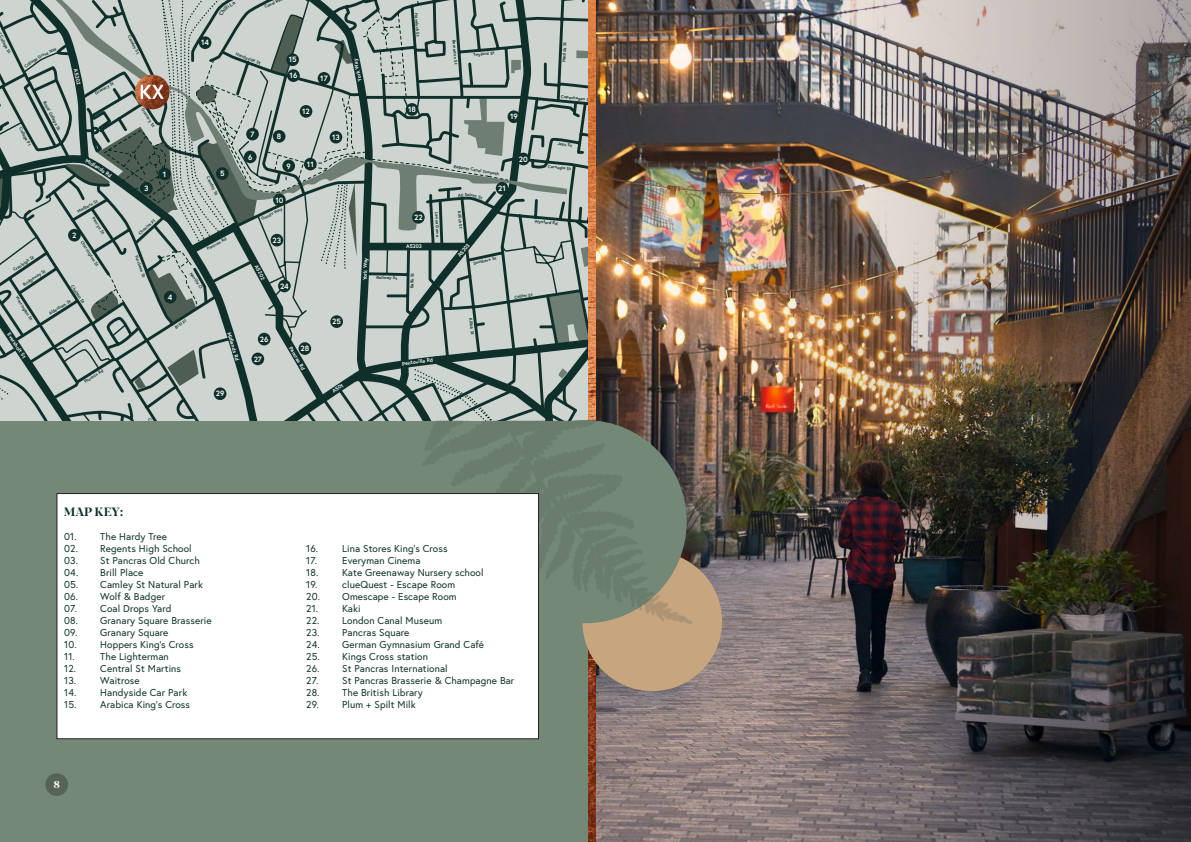
<style>
.page{position:relative;width:1191px;height:842px;background:#fff}
.page>*{position:absolute;margin:0;border:0;box-sizing:border-box;transform-origin:0 0}
.t1{font:700 12px "Blacker Pro Dis";letter-spacing:.01em;color:#0f312b}
.t2{font:10px "Europa";letter-spacing:.01em;color:#0f312b}
.t3{font:700 10px "Blacker Pro Dis";color:#fff}
.t4{font:700 7.7px/16px "Europa";color:#fff}
.t5{font:700 5.3px "Europa";letter-spacing:-.005em;color:#fff}
.t6{font:700 4.3px "Europa";color:#0f2f2b}
</style>
<div class="page">
<img style="left:595px;top:0;width:172px;height:842px">
<div style="left:0;top:0;width:595px;height:842px;background:#738876"></div>
<div style="left:45px;top:773px;width:23px;height:23px;background:#576354;border-radius:50%"></div>
<img style="left:767px;top:0;width:424px;height:842px">
<img style="left:589px;top:706px;width:6px;height:136px">
<img style="left:230px;top:420px;width:508px;height:286px">
<div style="left:57px;top:493px;width:482px;height:246px;background:#fff"></div>
<div style="left:57px;top:493px;width:482px;height:246px;border:1px solid #231f20"></div>
<svg style="left:0;top:0;width:595px;height:420px;background:#a1aba5"></svg>
<p class="t6" style="left:264px;top:4px;width:19px;rotate:-25deg">Canal Re</p>
<p class="t6" style="left:3px;top:34px;width:22px;rotate:62deg">College St</p>
<p class="t6" style="left:23px;top:64px;width:16px;rotate:-35deg">College</p>
<p class="t6" style="left:94px;top:91px;width:23px;rotate:-32deg">Granary St</p>
<p class="t6" style="left:132px;top:34px;width:22px;rotate:63deg">Camley St</p>
<p class="t4" style="left:201px;top:34px;width:9px">14</p>
<p class="t6" style="left:237px;top:51px;width:28px;rotate:20deg">Handyside St</p>
<p class="t4" style="left:289px;top:51px;width:10px">15<br>16</p>
<p class="t4" style="left:320px;top:70px;width:9px">17</p>
<p class="t5" style="left:356px;top:82px;width:24px;rotate:-102deg">York Way</p>
<p class="t6" style="left:419px;top:13px;width:25px;rotate:86deg">Havelock St</p>
<p class="t6" style="left:23px;top:126px;width:21px;rotate:62deg">College Pl</p>
<p class="t6" style="left:47px;top:100px;width:34px;rotate:62deg">Royal College St</p>
<p class="t6" style="left:145px;top:107px;width:23px;rotate:57deg">Granary St</p>
<p class="t4" style="left:302px;top:103px;width:9px">12</p>
<p class="t4" style="left:250px;top:126px;width:6px">7</p>
<p class="t4" style="left:277px;top:128px;width:6px">8</p>
<p class="t4" style="left:248px;top:149px;width:6px">6</p>
<p class="t4" style="left:286px;top:158px;width:6px">9</p>
<p class="t4" style="left:307px;top:156px;width:8px">11</p>
<p class="t4" style="left:332px;top:129px;width:9px">13</p>
<p class="t4" style="left:408px;top:101px;width:9px">18</p>
<p class="t6" style="left:76px;top:209px;width:24px;rotate:-30deg">Medburn St</p>
<p class="t6" style="left:96px;top:216px;width:21px;rotate:56deg">Penryn St</p>
<p class="t6" style="left:84px;top:239px;width:31px;rotate:57deg">Charrington St</p>
<p class="t4" style="left:72px;top:227px;width:6px">2</p>
<p class="t6" style="left:12px;top:268px;width:26px;rotate:-34deg">Cranleigh St</p>
<p class="t6" style="left:22px;top:282px;width:28px;rotate:-33deg">Bridgeway St</p>
<p class="t6" style="left:19px;top:295px;width:29px;rotate:57deg">Werrington St</p>
<p class="t6" style="left:75px;top:284px;width:22px;rotate:57deg">Chalton St</p>
<p class="t6" style="left:48px;top:311px;width:27px;rotate:-31deg">Aldenham St</p>
<p class="t4" style="left:144px;top:180px;width:6px">3</p>
<p class="t4" style="left:163px;top:166px;width:5px">1</p>
<p class="t4" style="left:220px;top:165px;width:6px">5</p>
<p class="t6" style="left:210px;top:175px;width:22px;rotate:63deg">Camley St</p>
<p class="t6" style="left:137px;top:231px;width:22px;rotate:-41deg">Chenies Pl</p>
<p class="t6" style="left:139px;top:254px;width:25px;rotate:70deg">Purchese St</p>
<p class="t6" style="left:206px;top:246px;width:23px;rotate:-28deg">Pancras Rd</p>
<p class="t4" style="left:168px;top:289px;width:6px">4</p>
<p class="t6" style="left:193px;top:271px;width:20px;rotate:54deg">Neville Cl</p>
<p class="t6" style="left:174px;top:325px;width:14px;rotate:-32deg">Brill Pl</p>
<p class="t4" style="left:275px;top:192px;width:10px">10</p>
<p class="t6" style="left:260px;top:216px;width:24px;rotate:-25deg">Goods Way</p>
<p class="t4" style="left:273px;top:232px;width:10px">23</p>
<p class="t5" style="left:259px;top:264px;width:17px;rotate:62deg">A5202</p>
<p class="t4" style="left:280px;top:278px;width:10px">24</p>
<p class="t4" style="left:332px;top:313px;width:10px">25</p>
<p class="t4" style="left:414px;top:209px;width:10px">22</p>
<p class="t5" style="left:361px;top:280px;width:24px;rotate:-88deg">York Way</p>
<p class="t6" style="left:376px;top:275px;width:22px;rotate:1deg">Railway St</p>
<p class="t5" style="left:406px;top:243px;width:17px">A5203</p>
<p class="t6" style="left:409px;top:288px;width:17px;rotate:-89deg">Balfe St</p>
<p class="t6" style="left:440px;top:212px;width:27px;rotate:88deg">Lavina Grove</p>
<p class="t5" style="left:12px;top:331px;width:31px;rotate:56deg">Eversholt St</p>
<p class="t6" style="left:83px;top:379px;width:23px;rotate:-31deg">Phoenix Rd</p>
<p class="t5" style="left:232px;top:331px;width:21px;rotate:73deg">Midland</p>
<p class="t4" style="left:216px;top:385px;width:10px">29</p>
<p class="t4" style="left:260px;top:331px;width:10px">26</p>
<p class="t4" style="left:254px;top:351px;width:10px">27</p>
<p class="t4" style="left:300px;top:340px;width:10px">28</p>
<p class="t5" style="left:294px;top:345px;width:28px;rotate:60deg">Pancras Rd</p>
<p class="t5" style="left:331px;top:389px;width:14px;rotate:-34deg">A501</p>
<p class="t5" style="left:401px;top:360px;width:15px;rotate:-8deg">Pento</p>
<p class="t5" style="left:415px;top:358px;width:19px;rotate:-7deg">ville Rd</p>
<p class="t6" style="left:457px;top:39px;width:27px;rotate:85deg">Bernerton St</p>
<p class="t6" style="left:473px;top:52px;width:23px;rotate:-6deg">Twyford St</p>
<p class="t4" style="left:510px;top:108px;width:9px">19</p>
<p class="t6" style="left:454px;top:163px;width:48px;rotate:10deg">Regents Canal Towpath</p>
<p class="t4" style="left:519px;top:151px;width:10px">20</p>
<p class="t4" style="left:498px;top:180px;width:9px">21</p>
<p class="t6" style="left:561px;top:62px;width:22px;rotate:-87deg">Matilda St</p>
<p class="t6" style="left:561px;top:93px;width:31px;rotate:6deg">Copenhagen St</p>
<p class="t6" style="left:558px;top:140px;width:16px;rotate:8deg">Jays St</p>
<p class="t6" style="left:548px;top:163px;width:25px;rotate:6deg">Carnegie St</p>
<p class="t6" style="left:462px;top:211px;width:19px;rotate:84deg">Killick St</p>
<p class="t5" style="left:456px;top:254px;width:17px;rotate:-51deg">A5203</p>
<p class="t6" style="left:473px;top:260px;width:25px;rotate:-12deg">Southern St</p>
<p class="t6" style="left:474px;top:317px;width:19px;rotate:84deg">Killick St</p>
<p class="t6" style="left:535px;top:218px;width:25px;rotate:5deg">Wynford Rd</p>
<p class="t6" style="left:514px;top:294px;width:20px;rotate:-8deg">Collier St</p>
<p class="t1" style="left:64px;top:503px;width:60px">MAP KEY:</p>
<p class="t2" style="left:64px;top:530px;width:104px">01. The Hardy Tree</p>
<p class="t2" style="left:64px;top:542px;width:129px">02. Regents High School</p>
<p class="t2" style="left:64px;top:554px;width:137px">03. St Pancras Old Church</p>
<p class="t2" style="left:64px;top:566px;width:81px">04. Brill Place</p>
<p class="t2" style="left:64px;top:578px;width:140px">05. Camley St Natural Park</p>
<p class="t2" style="left:64px;top:590px;width:102px">06. Wolf &amp; Badger</p>
<p class="t2" style="left:64px;top:602px;width:109px">07. Coal Drops Yard</p>
<p class="t2" style="left:64px;top:614px;width:149px">08. Granary Square Brasserie</p>
<p class="t2" style="left:64px;top:626px;width:106px">09. Granary Square</p>
<p class="t2" style="left:64px;top:638px;width:131px">10. Hoppers King’s Cross</p>
<p class="t2" style="left:64px;top:650px;width:12px">11.</p>
<p class="t2" style="left:100px;top:650px;width:70px">The Lighterman</p>
<p class="t2" style="left:64px;top:662px;width:13px">12.</p>
<p class="t2" style="left:100px;top:662px;width:82px">Central St Martins</p>
<p class="t2" style="left:64px;top:674px;width:13px">13.</p>
<p class="t2" style="left:100px;top:674px;width:41px">Waitrose</p>
<p class="t2" style="left:64px;top:686px;width:124px">14. Handyside Car Park</p>
<p class="t2" style="left:64px;top:698px;width:127px">15. Arabica King’s Cross</p>
<p class="t3" style="left:54px;top:777px;width:8px">8</p>
<p class="t2" style="left:306px;top:542px;width:13px">16.</p>
<p class="t2" style="left:342px;top:542px;width:107px">Lina Stores King’s Cross</p>
<p class="t2" style="left:306px;top:554px;width:12px">17.</p>
<p class="t2" style="left:342px;top:554px;width:80px">Everyman Cinema</p>
<p class="t2" style="left:306px;top:566px;width:179px">18. Kate Greenaway Nursery school</p>
<p class="t2" style="left:306px;top:578px;width:13px">19.</p>
<p class="t2" style="left:342px;top:578px;width:114px">clueQuest - Escape Room</p>
<p class="t2" style="left:306px;top:590px;width:152px">20. Omescape - Escape Room</p>
<p class="t2" style="left:306px;top:602px;width:13px">21.</p>
<p class="t2" style="left:342px;top:602px;width:20px">Kaki</p>
<p class="t2" style="left:306px;top:614px;width:137px">22. London Canal Museum</p>
<p class="t2" style="left:306px;top:626px;width:105px">23. Pancras Square</p>
<p class="t2" style="left:306px;top:638px;width:179px">24. German Gymnasium Grand Café</p>
<p class="t2" style="left:306px;top:650px;width:123px">25. Kings Cross station</p>
<p class="t2" style="left:306px;top:662px;width:143px">26. St Pancras International</p>
<p class="t2" style="left:306px;top:674px;width:210px">27. St Pancras Brasserie &amp; Champagne Bar</p>
<p class="t2" style="left:306px;top:686px;width:118px">28. The British Library</p>
<p class="t2" style="left:306px;top:698px;width:111px">29. Plum + Spilt Milk</p>
</div>
